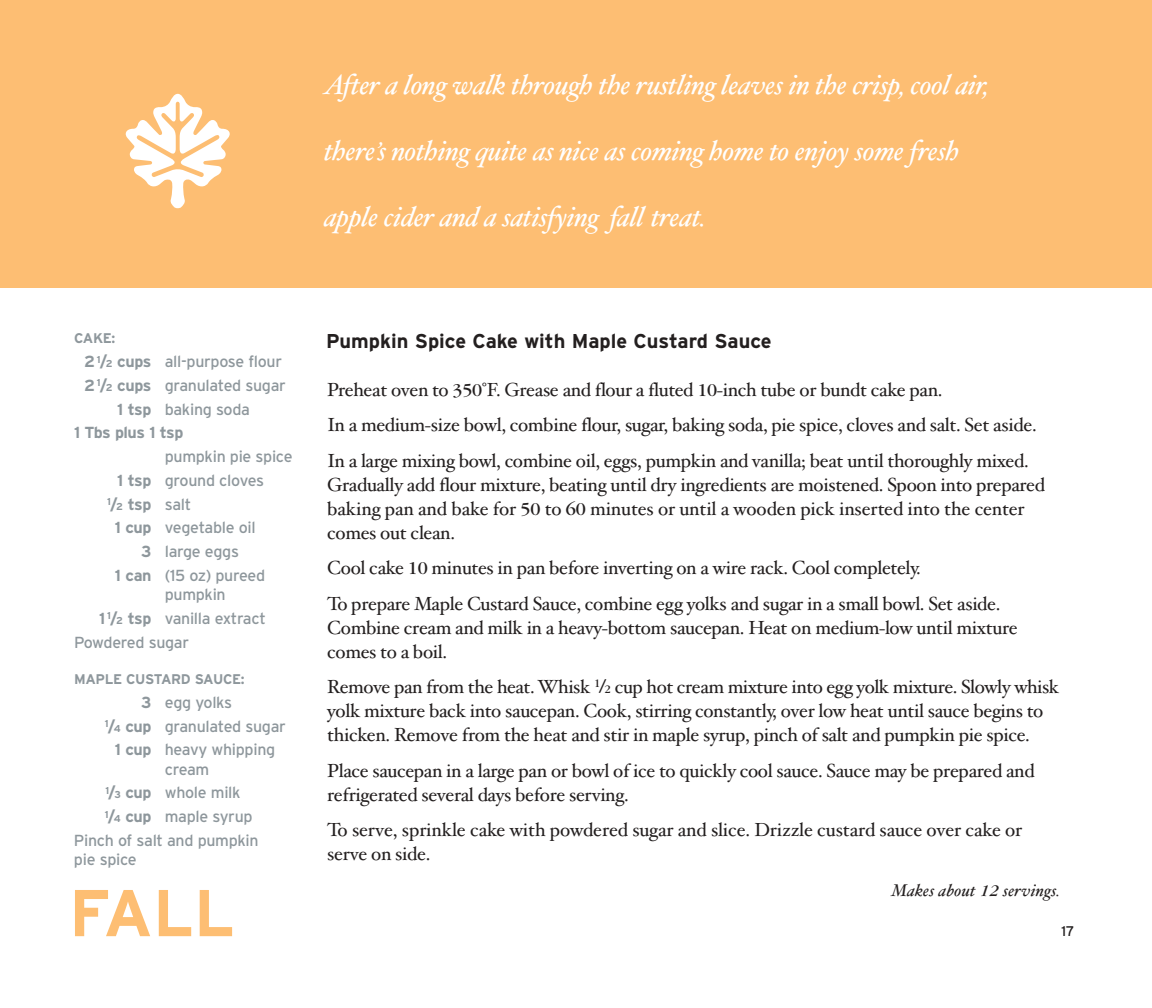
<style>
.page{position:relative;width:1152px;height:1008px;background:#fff}
.page>*{position:absolute;margin:0;border:0;box-sizing:border-box;transform-origin:0 0}
.t1{font:700 66px "Interstate";color:#fdbe73}
.t2{font:italic 28px "Hoefler Text";letter-spacing:-.015em;color:#fff}
.t3{font:700 20px "Interstate";color:#231f1f}
.t4{font:19px/24px "Hoefler Text";letter-spacing:-.02em;color:#231f1f}
.t5{font:italic 17px "Hoefler Text";letter-spacing:.01em;color:#231f1f}
.t6{font:16px "Interstate";letter-spacing:-.02em;color:#8e979c}
.t7{font:700 16px "Interstate";letter-spacing:-.03em;color:#8e979c}
.t8{font:700 14px "Interstate";letter-spacing:-.02em;color:#8e979c}
.t9{font:14px "Interstate";color:#231f1f}
.s1{font-family:"Garamond"}
.s2{font-weight:700}
.s3{font-weight:700;font-size:10px}
.s4{font-size:10px}
.s5{font-weight:400}
.s6{font-family:"Garamond";font-size:12px}
</style>
<div class="page">
<div style="left:0;top:0;width:1152px;height:288px;background:#fdbe73"></div>
<svg style="left:126px;top:94px;width:104px;height:114px"></svg>
<h2 class="t2" style="left:324px;top:74px;width:666px">After a long walk through the rustling leaves in the crisp, cool air,</h2>
<h2 class="t2" style="left:324px;top:140px;width:637px">there<span class="s1">’</span>s nothing quite as nice as coming home to enjoy some fresh</h2>
<h2 class="t2" style="left:324px;top:206px;width:384px">apple cider and a satisfying fall treat.</h2>
<p class="t8" style="left:74px;top:333px;width:43px">CAKE:</p>
<p class="t6" style="left:84px;top:356px;width:200px"><span class="s2">2</span> <sup>1</sup><span class="s2">/</span><span class="s3">2</span> <span class="s2">cups</span> all-purpose flour</p>
<p class="t6" style="left:84px;top:379px;width:203px"><span class="s2">2</span> <sup>1</sup><span class="s2">/</span><span class="s3">2</span> <span class="s2">cups</span> granulated sugar</p>
<p class="t6" style="left:117px;top:403px;width:134px"><span class="s2">1 tsp</span> baking soda</p>
<p class="t7" style="left:74px;top:427px;width:111px">1 Tbs plus 1 tsp</p>
<p class="t6" style="left:165px;top:450px;width:129px">pumpkin pie spice</p>
<p class="t6" style="left:117px;top:474px;width:149px"><span class="s2">1 tsp</span> ground cloves</p>
<p class="t7" style="left:107px;top:498px;width:86px"><sup>1</sup>/<span class="s4">2</span> tsp <span class="s5">salt</span></p>
<p class="t6" style="left:115px;top:522px;width:142px"><span class="s2">1 cup</span> vegetable oil</p>
<p class="t6" style="left:141px;top:545px;width:99px"><span class="s2">3</span> large eggs</p>
<p class="t6" style="left:115px;top:569px;width:152px"><span class="s2">1 can</span> (15 oz) pureed</p>
<p class="t6" style="left:165px;top:588px;width:63px">pumpkin</p>
<p class="t6" style="left:99px;top:612px;width:168px"><span class="s2">1</span> <sup>1</sup><span class="s2">/</span><span class="s3">2</span> <span class="s2">tsp</span> vanilla extract</p>
<p class="t6" style="left:74px;top:636px;width:117px">Powdered sugar</p>
<p class="t8" style="left:74px;top:674px;width:172px">MAPLE CUSTARD SAUCE:</p>
<p class="t6" style="left:141px;top:696px;width:92px"><span class="s2">3</span> egg yolks</p>
<p class="t6" style="left:105px;top:720px;width:183px"><sup>1</sup><span class="s2">/</span><span class="s3">4</span> <span class="s2">cup</span> granulated sugar</p>
<p class="t6" style="left:115px;top:744px;width:162px"><span class="s2">1 cup</span> heavy whipping</p>
<p class="t6" style="left:165px;top:763px;width:46px">cream</p>
<p class="t6" style="left:105px;top:787px;width:137px"><sup>1</sup><span class="s2">/</span><span class="s3">3</span> <span class="s2">cup</span> whole milk</p>
<p class="t6" style="left:105px;top:811px;width:149px"><sup>1</sup><span class="s2">/</span><span class="s3">4</span> <span class="s2">cup</span> maple syrup</p>
<p class="t6" style="left:74px;top:834px;width:186px">Pinch of salt and pumpkin</p>
<p class="t6" style="left:74px;top:854px;width:64px">pie spice</p>
<h1 class="t1" style="left:69px;top:888px;width:167px">FALL</h1>
<p class="t3" style="left:326px;top:333px;width:447px">Pumpkin Spice Cake with Maple Custard Sauce</p>
<p class="t4" style="left:327px;top:374px;width:711px;line-height:35.6px">Preheat oven to <span class="s1">350</span>°F. Grease and flour a fluted <span class="s1">10</span>-inch tube or bundt cake pan.<br>In a medium-size bowl, combine flour, sugar, baking soda, pie spice, cloves and salt. Set aside.<br>In a large mixing bowl, combine oil, eggs, pumpkin and vanilla; beat until thoroughly mixed.</p>
<p class="t4" style="left:327px;top:475px;width:719px">Gradually add flour mixture, beating until dry ingredients are moistened. Spoon into prepared baking pan and bake for <span class="s1">50</span> to <span class="s1">60</span> minutes or until a wooden pick inserted into the center comes out clean.</p>
<p class="t4" style="left:327px;top:552px;width:675px;line-height:35.6px">Cool cake <span class="s1">10</span> minutes in pan before inverting on a wire rack. Cool completely.<br>To prepare Maple Custard Sauce, combine egg yolks and sugar in a small bowl. Set aside.</p>
<p class="t4" style="left:327px;top:618px;width:692px">Combine cream and milk in a heavy-bottom saucepan. Heat on medium-low until mixture comes to a boil.</p>
<p class="t4" style="left:327px;top:677px;width:734px">Remove pan from the heat. Whisk <sup>1</sup><span class="s1">/</span><span class="s6">2</span> cup hot cream mixture into egg yolk mixture. Slowly whisk yolk mixture back into saucepan. Cook, stirring constantly, over low heat until sauce begins to thicken. Remove from the heat and stir in maple syrup, pinch of salt and pumpkin pie spice.</p>
<p class="t4" style="left:327px;top:761px;width:709px">Place saucepan in a large pan or bowl of ice to quickly cool sauce. Sauce may be prepared and refrigerated several days before serving.</p>
<p class="t4" style="left:327px;top:820px;width:697px">To serve, sprinkle cake with powdered sugar and slice. Drizzle custard sauce over cake or serve on side.</p>
<p class="t5" style="left:891px;top:884px;width:170px">Makes about <span class="s1">12</span> servings.</p>
<p class="t9" style="left:1062px;top:926px;width:14px">17</p>
</div>
